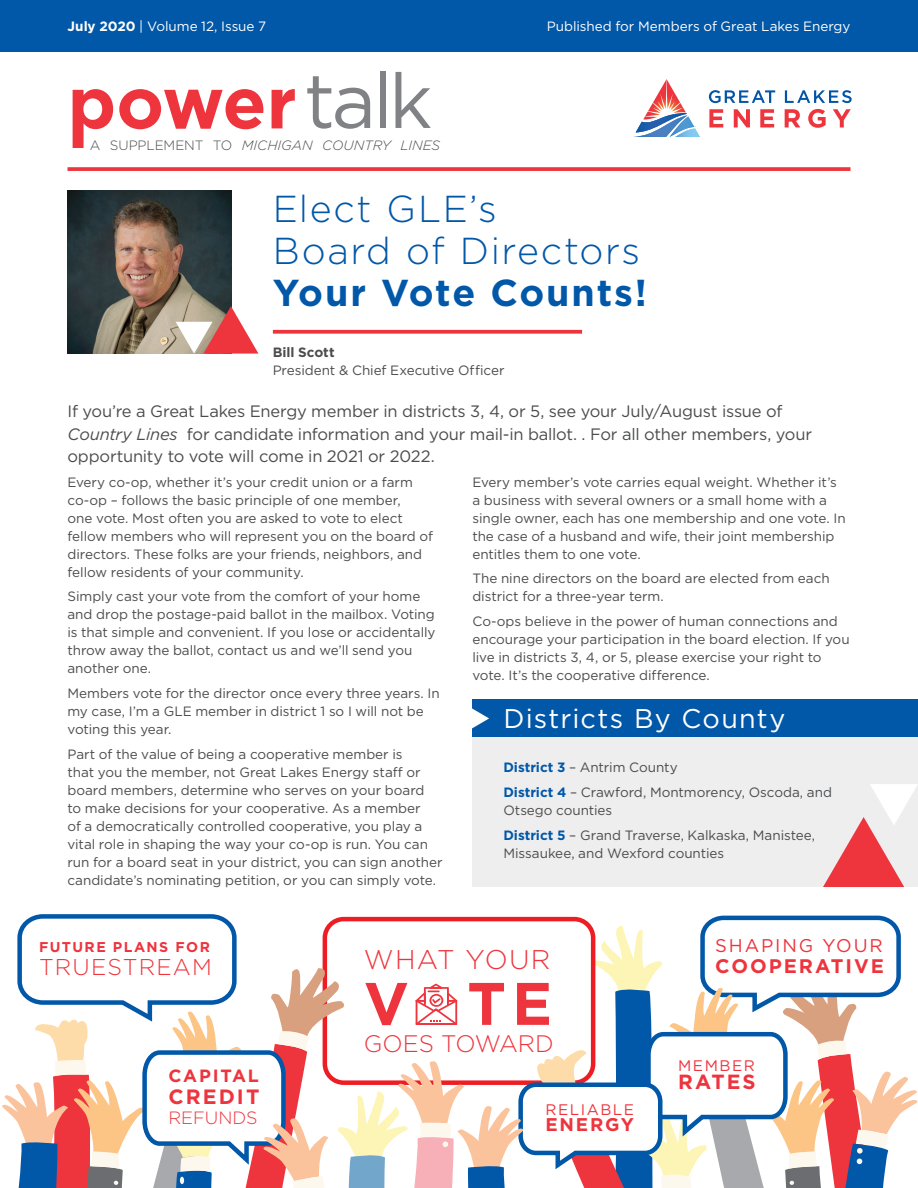
<style>
.page{position:relative;width:918px;height:1188px;background:#fff}
.page>*{position:absolute;margin:0;border:0;box-sizing:border-box;transform-origin:0 0}
.t1{font:76.8px "Gotham";color:#808285}
.t2{font:700 59.85px "Gotham";color:#ee343d}
.t3{font:300 37.5px/42px "Gotham";letter-spacing:.045em;color:#0157a8}
.t4{font:700 37.5px "Gotham";letter-spacing:.05em;color:#0157a8}
.t5{font:27px "Gotham";letter-spacing:.045em;color:#fff}
.t6{font:300 27px "Gotham";letter-spacing:.05em;color:#ee343d}
.t7{font:300 23.85px "Gotham";color:#ee343d}
.t8{font:300 22.8px "Gotham";letter-spacing:.05em;color:#ee343d}
.t9{font:700 20.7px "Gotham";letter-spacing:.1em;color:#ee343d}
.t10{font:700 20.55px "Gotham";letter-spacing:.1em;color:#ee343d}
.t11{font:700 19.65px "Gotham";letter-spacing:.1em;color:#ee343d}
.t12{font:18.45px "Gotham";letter-spacing:.1em;color:#ee343d}
.t13{font:700 18.45px "Gotham";letter-spacing:.1em;color:#ee343d}
.t14{font:300 17.85px "Gotham";color:#ee343d}
.t15{font:700 17.7px "Gotham";letter-spacing:.1em;color:#ee343d}
.t16{font:16.5px/22.5px "Gotham";letter-spacing:-.015em;color:#4b4c4d}
.t17{font:15.3px "Gotham";letter-spacing:.1em;color:#ee343d}
.t18{font:700 14.25px "Gotham";letter-spacing:.1em;color:#ee343d}
.t19{font:13.5px/18px "Gotham";letter-spacing:-.005em;color:#4b4c4d}
.t20{font:13.5px "Gotham";letter-spacing:-.005em;color:#fff}
.t21{font:300 13.5px "Gotham";letter-spacing:-.01em;color:#4b4c4d}
.t22{font:italic 300 13.5px "Gotham";letter-spacing:-.005em;color:#4b4c4d}
.t23{font:700 13.5px "Gotham";letter-spacing:-.005em;color:#4b4c4d}
.s1{font-weight:700}
.s2{font-style:italic}
.s3{font-weight:700;color:#0157a8}
</style>
<div class="page">
<div style="left:472px;top:701px;width:446px;height:186px;background:#eeeeef"></div>
<svg style="left:68px;top:167px;width:782px;height:4px;background:#ee4048"></svg>
<svg style="left:273px;top:330px;width:309px;height:4px"></svg>
<div style="left:0;top:0;width:918px;height:52px;background:#0157a8"></div>
<svg style="left:73px;top:89px;width:222px;height:59px"></svg>
<svg style="left:709px;top:90px;width:66px;height:13px"></svg>
<svg style="left:785px;top:90px;width:67px;height:13px"></svg>
<svg style="left:709px;top:109px;width:14px;height:18px"></svg>
<svg style="left:734px;top:109px;width:16px;height:18px"></svg>
<svg style="left:760px;top:109px;width:14px;height:18px"></svg>
<svg style="left:785px;top:109px;width:15px;height:18px"></svg>
<svg style="left:808px;top:109px;width:18px;height:19px"></svg>
<svg style="left:833px;top:109px;width:18px;height:18px"></svg>
<svg style="left:633px;top:79px;width:67px;height:58px"></svg>
<img style="left:68px;top:190px;width:163px;height:164px">
<svg style="left:176px;top:306px;width:82px;height:48px"></svg>
<div style="left:472px;top:700px;width:446px;height:37px;background:#0157a8"></div>
<svg style="left:472px;top:708px;width:17px;height:21px"></svg>
<svg style="left:823px;top:784px;width:95px;height:103px"></svg>
<svg style="left:2px;top:914px;width:916px;height:274px"></svg>
<p class="t20" style="left:68px;top:19px;width:200px"><span class="s1">July 2020</span> | Volume 12, Issue 7</p>
<p class="t20" style="left:547px;top:19px;width:305px">Published for Members of Great Lakes Energy</p>
<h1 class="t1" style="left:304px;top:58px;width:130px">talk</h1>
<p class="t22" style="left:322px;top:138px;width:120px">COUNTRY LINES</p>
<p class="t21" style="left:90px;top:138px;width:225px">A SUPPLEMENT TO <span class="s2">MICHIGAN</span></p>
<h1 class="t3" style="left:273px;top:187px;width:369px">Elect GLE’s<br>Board of Directors</h1>
<p class="t4" style="left:273px;top:271px;width:376px">Your Vote Counts!</p>
<p class="t23" style="left:273px;top:344px;width:63px">Bill Scott</p>
<p class="t19" style="left:273px;top:361px;width:233px">President &amp; Chief Executive Offcer</p>
<p class="t16" style="left:68px;top:400px;width:746px">If you’re a Great Lakes Energy member in districts 3, 4, or 5, see your July/August issue of<br><span class="s2">Country Lines</span> for candidate information and your mail-in ballot. . For all other members, your</p>
<p class="t16" style="left:68px;top:445px;width:369px">opportunity to vote will come in 2021 or 2022.</p>
<p class="t19" style="left:68px;top:473px;width:367px">Every co-op, whether it’s your credit union or a farm co-op – follows the basic principle of one member,<br>one vote. Most often you are asked to vote to elect fellow members who will represent you on the board of directors. These folks are your friends, neighbors, and fellow residents of your community.</p>
<p class="t19" style="left:68px;top:587px;width:369px">Simply cast your vote from the comfort of your home and drop the postage-paid ballot in the mailbox. Voting is that simple and convenient. If you lose or accidentally throw away the ballot, contact us and we’ll send you another one.</p>
<p class="t19" style="left:68px;top:684px;width:374px">Members vote for the director once every three years. In my case, I’m a GLE member in district 1 so I will not be voting this year.</p>
<p class="t19" style="left:68px;top:745px;width:377px">Part of the value of being a cooperative member is<br>that you the member, not Great Lakes Energy staff or board members, determine who serves on your board<br>to make decisions for your cooperative. As a member<br>of a democratically controlled cooperative, you play a vital role in shaping the way your co-op is run. You can run for a board seat in your district, you can sign another candidate’s nominating petition, or you can simply vote.</p>
<p class="t19" style="left:472px;top:473px;width:375px">Every member’s vote carries equal weight. Whether it’s a business with several owners or a small home with a single owner, each has one membership and one vote. In the case of a husband and wife, their joint membership entitles them to one vote.</p>
<p class="t19" style="left:472px;top:569px;width:359px">The nine directors on the board are elected from each district for a three-year term.</p>
<p class="t19" style="left:472px;top:612px;width:379px">Co-ops believe in the power of human connections and encourage your participation in the board election. If you live in districts 3, 4, or 5, please exercise your right to vote. It’s the cooperative difference.</p>
<p class="t5" style="left:503px;top:704px;width:283px">Districts By County</p>
<p class="t19" style="left:503px;top:758px;width:176px"><span class="s3">District 3</span> – Antrim County</p>
<p class="t19" style="left:503px;top:783px;width:330px"><span class="s3">District 4</span> – Crawford, Montmorency, Oscoda, and<br>Otsego counties</p>
<p class="t19" style="left:503px;top:826px;width:313px"><span class="s3">District 5</span> – Grand Traverse, Kalkaska, Manistee,<br>Missaukee, and Wexford counties</p>
<p class="t18" style="left:39px;top:939px;width:172px">FUTURE PLANS FOR</p>
<p class="t8" style="left:39px;top:955px;width:174px">TRUESTREAM</p>
<p class="t15" style="left:168px;top:1065px;width:92px">CAPITAL</p>
<p class="t14" style="left:168px;top:1108px;width:91px">REFUNDS</p>
<p class="t9" style="left:168px;top:1085px;width:93px">CREDIT</p>
<p class="t6" style="left:364px;top:945px;width:188px">WHAT YOUR</p>
<p class="t2" style="left:364px;top:969px;width:190px">V TE</p>
<p class="t7" style="left:364px;top:1030px;width:191px">GOES TOWARD</p>
<p class="t17" style="left:545px;top:1101px;width:90px">RELIABLE</p>
<p class="t13" style="left:545px;top:1114px;width:90px">ENERGY</p>
<p class="t12" style="left:715px;top:936px;width:169px">SHAPING YOUR</p>
<p class="t11" style="left:715px;top:955px;width:170px">COOPERATIVE</p>
<p class="t17" style="left:678px;top:1057px;width:78px">MEMBER</p>
<p class="t10" style="left:678px;top:1070px;width:79px">RATES</p>
</div>
